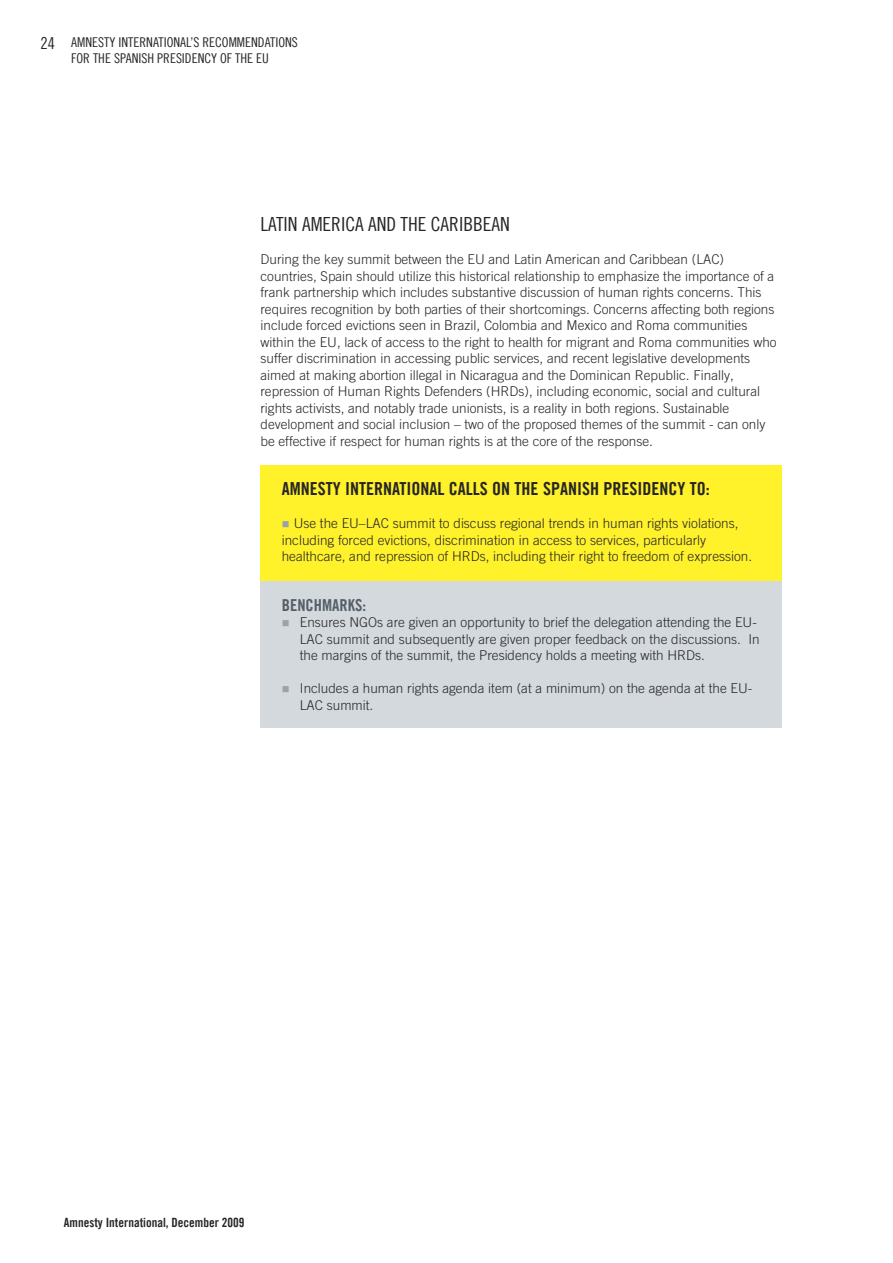
<style>
.page{position:relative;width:893px;height:1263px;background:#fff}
.page>*{position:absolute;margin:0;border:0;box-sizing:border-box;transform-origin:0 0}
.t1{font:19.5px "Amnesty Trade Gothic Cn 18";color:#272627}
.t2{font:18px "Amnesty Trade Gothic Bd Cn 20";color:#272627}
.t3{font:16.5px "Amnesty Trade Gothic Bd Cn 20";color:#565f67}
.t4{font:16.5px "Amnesty Trade Gothic Cn 18";color:#272627}
.t5{font:300 13.5px/16.5px "Amnesty Trade Gothic";color:#272627}
.t6{font:13.5px/16.2px "Amnesty Trade Gothic Cn 18";color:#272627}
.t7{font:12.75px "Amnesty Trade Gothic Bd Cn 20";color:#272627}
.s1{color:#9aa3aa}
</style>
<div class="page">
<div style="left:260px;top:465px;width:521px;height:257px;background:#fff12a"></div>
<div style="left:260px;top:581px;width:521px;height:146px;background:#d4d9de"></div>
<p class="t4" style="left:41px;top:33px;width:16px">24</p>
<p class="t6" style="left:71px;top:34px;width:228px">AMNESTY INTERNATIONAL’S RECOMMENDATIONS<br>FOR THE SPANISH PRESIDENCY OF THE EU</p>
<h1 class="t1" style="left:260px;top:212px;width:251px">LATIN AMERICA AND THE CARIbbEAN</h1>
<p class="t5" style="left:260px;top:251px;width:518px">During the key summit between the EU and Latin American and Caribbean (LAC) countries, Spain should utilize this historical relationship to emphasize the importance of a frank partnership which includes substantive discussion of human rights concerns. This requires recognition by both parties of their shortcomings. Concerns affecting both regions include forced evictions seen in Brazil, Colombia and Mexico and Roma communities within the EU, lack of access to the right to health for migrant and Roma communities who suffer discrimination in accessing public services, and recent legislative developments aimed at making abortion illegal in Nicaragua and the Dominican Republic. Finally, repression of Human Rights Defenders (HRDs), including economic, social and cultural rights activists, and notably trade unionists, is a reality in both regions. Sustainable development and social inclusion – two of the proposed themes of the summit - can only be effective if respect for human rights is at the core of the response.</p>
<h2 class="t2" style="left:282px;top:477px;width:429px">AMNESTY INTERNATIONAL CALLS ON THE SPANISH PRESIDENCY TO:</h2>
<p class="t5" style="left:282px;top:515px;width:472px"><span class="s1">■</span> Use the EU–LAC summit to discuss regional trends in human rights violations, including forced evictions, discrimination in access to services, particularly healthcare, and repression of HRDs, including their right to freedom of expression.</p>
<p class="t3" style="left:282px;top:594px;width:86px">bENCHMARkS:</p>
<p class="t5" style="left:300px;top:614px;width:461px;text-indent:-18px"><span class="s1">■</span> Ensures NGOs are given an opportunity to brief the delegation attending the EU-<br>LAC summit and subsequently are given proper feedback on the discussions. In the margins of the summit, the Presidency holds a meeting with HRDs.</p>
<p class="t5" style="left:300px;top:680px;width:454px;text-indent:-18px"><span class="s1">■</span> Includes a human rights agenda item (at a minimum) on the agenda at the EU-<br>LAC summit.</p>
<p class="t7" style="left:64px;top:1214px;width:182px">Amnesty International, December 2009</p>
</div>
